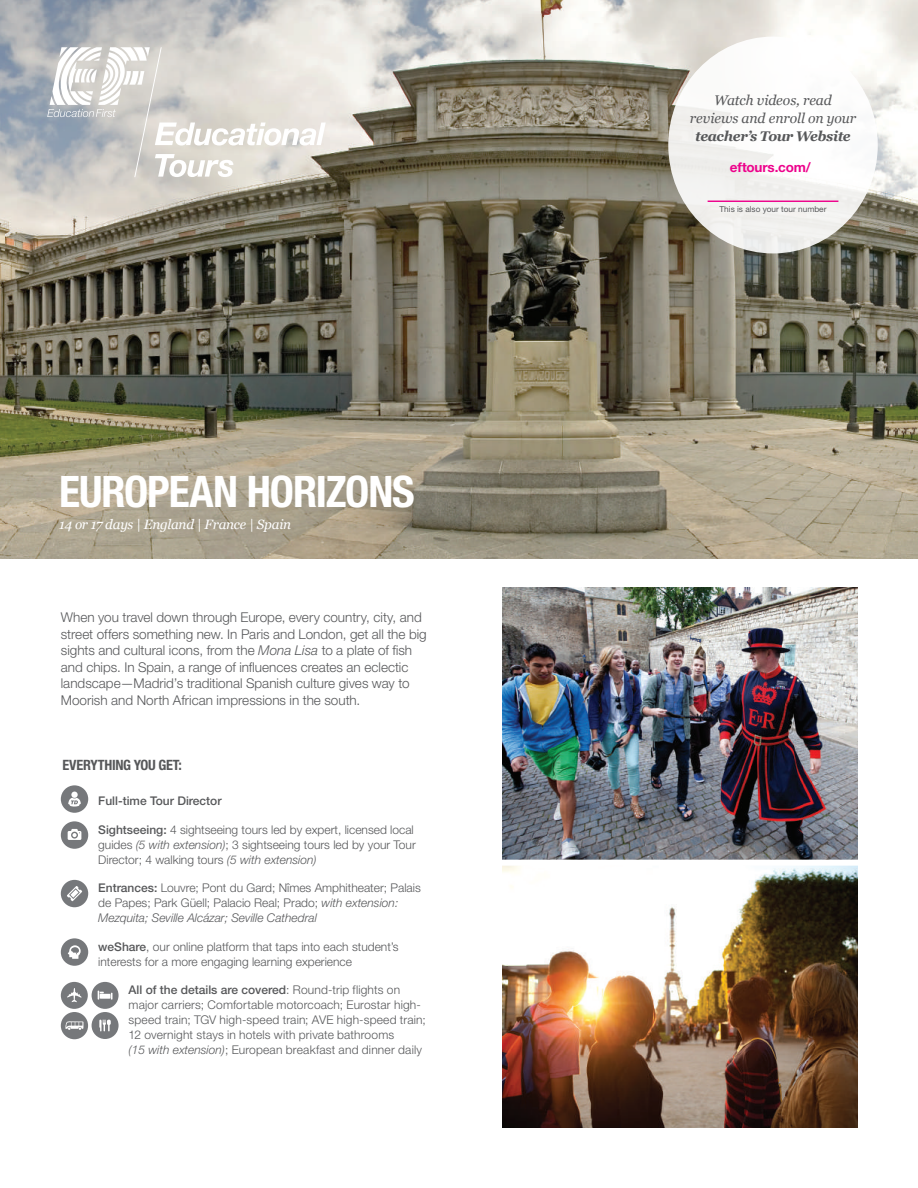
<style>
.page{position:relative;width:918px;height:1188px;background:#fff}
.page>*{position:absolute;margin:0;border:0;box-sizing:border-box;transform-origin:0 0}
.t1{font:700 condensed 43.5px "Helvetica Neue LT Std";letter-spacing:-.025em;color:#fff}
.t2{font:700 condensed 14.25px "Helvetica Neue LT Std";letter-spacing:-.02em;color:#57585a}
.t3{font:italic 13.95px/18px "Georgia";letter-spacing:-.01em;color:#57585a;text-align:center}
.t4{font:italic 700 13.95px "Georgia";letter-spacing:-.03em;color:#57585a}
.t5{font:300 13.5px/16.5px "Helvetica Neue LT Std";color:#57585a}
.t6{font:italic 13.5px "Georgia";letter-spacing:-.02em;color:#fff}
.t7{font:700 13.5px "Helvetica Neue LT Std";letter-spacing:-.015em;color:#ed028c}
.t8{font:300 12px/15px "Helvetica Neue LT Std";color:#57585a}
.t9{font:500 12px "Helvetica Neue LT Std";color:#57585a}
.t10{font:8.25px "Helvetica Neue LT Std";color:#57585a}
.s1{font-style:italic}
.s2{font-weight:500}
</style>
<div class="page">
<img style="left:503px;top:588px;width:355px;height:539px">
<img style="left:0;top:0;width:918px;height:559px">
<svg style="left:47px;top:47px;width:279px;height:131px"></svg>
<div style="left:480px;top:860px;width:404px;height:6px;background:#fff"></div>
<div style="left:668px;top:37px;width:210px;height:216px;background:linear-gradient(to right,#f2f1ef,#fdfdfd);border-radius:50%"></div>
<hr style="left:708px;top:201px;width:130px;height:1px;background:#ed028c">
<svg style="left:61px;top:785px;width:27px;height:28px"></svg>
<svg style="left:61px;top:821px;width:27px;height:28px"></svg>
<svg style="left:61px;top:880px;width:27px;height:27px"></svg>
<svg style="left:61px;top:938px;width:27px;height:28px"></svg>
<svg style="left:61px;top:982px;width:58px;height:57px"></svg>
<h1 class="t1" style="left:59px;top:465px;width:357px">EUROPEAN HORIZONS</h1>
<p class="t6" style="left:59px;top:516px;width:233px">14 or 17 days | England | France | Spain</p>
<p class="t5" style="left:61px;top:609px;width:367px">When you travel down through Europe, every country, city, and street offers something new. In Paris and London, get all the big sights and cultural icons, from the <span class="s1">Mona Lisa</span> to a plate of fish and chips. In Spain, a range of influences creates an eclectic landscape—Madrid’s traditional Spanish culture gives way to Moorish and North African impressions in the south.</p>
<p class="t2" style="left:62px;top:757px;width:121px">EVERYTHING YOU GET:</p>
<p class="t9" style="left:98px;top:794px;width:125px">Full-time Tour Director</p>
<p class="t8" style="left:98px;top:822px;width:319px"><span class="s2">Sightseeing:</span> 4 sightseeing tours led by expert, licensed local guides <span class="s1">(5 with extension)</span>; 3 sightseeing tours led by your Tour<br>Director; 4 walking tours <span class="s1">(5 with extension)</span></p>
<p class="t8" style="left:98px;top:880px;width:324px"><span class="s2">Entrances:</span> Louvre; Pont du Gard; Nîmes Amphitheater; Palais de Papes; Park Güell; Palacio Real; Prado; <span class="s1">with extension:<br>Mezquita; Seville Alcázar; Seville Cathedral</span></p>
<p class="t8" style="left:98px;top:939px;width:302px"><span class="s2">weShare</span>, our online platform that taps into each student’s interests for a more engaging learning experience</p>
<p class="t8" style="left:129px;top:982px;width:299px"><span class="s2">All of the details are covered</span>: Round-trip flights on major carriers; Comfortable motorcoach; Eurostar high&shy;speed train; TGV high-speed train; AVE high-speed train; 12 overnight stays in hotels with private bathrooms<br><span class="s1">(15 with extension)</span>; European breakfast and dinner daily</p>
<p class="t3" style="left:690px;top:91px;width:168px">Watch videos, read reviews and enroll on your</p>
<p class="t4" style="left:695px;top:127px;width:157px">teacher’s Tour Website</p>
<p class="t7" style="left:730px;top:159px;width:82px">eftours.com/</p>
<p class="t10" style="left:720px;top:204px;width:108px">This is also your tour number</p>
</div>
